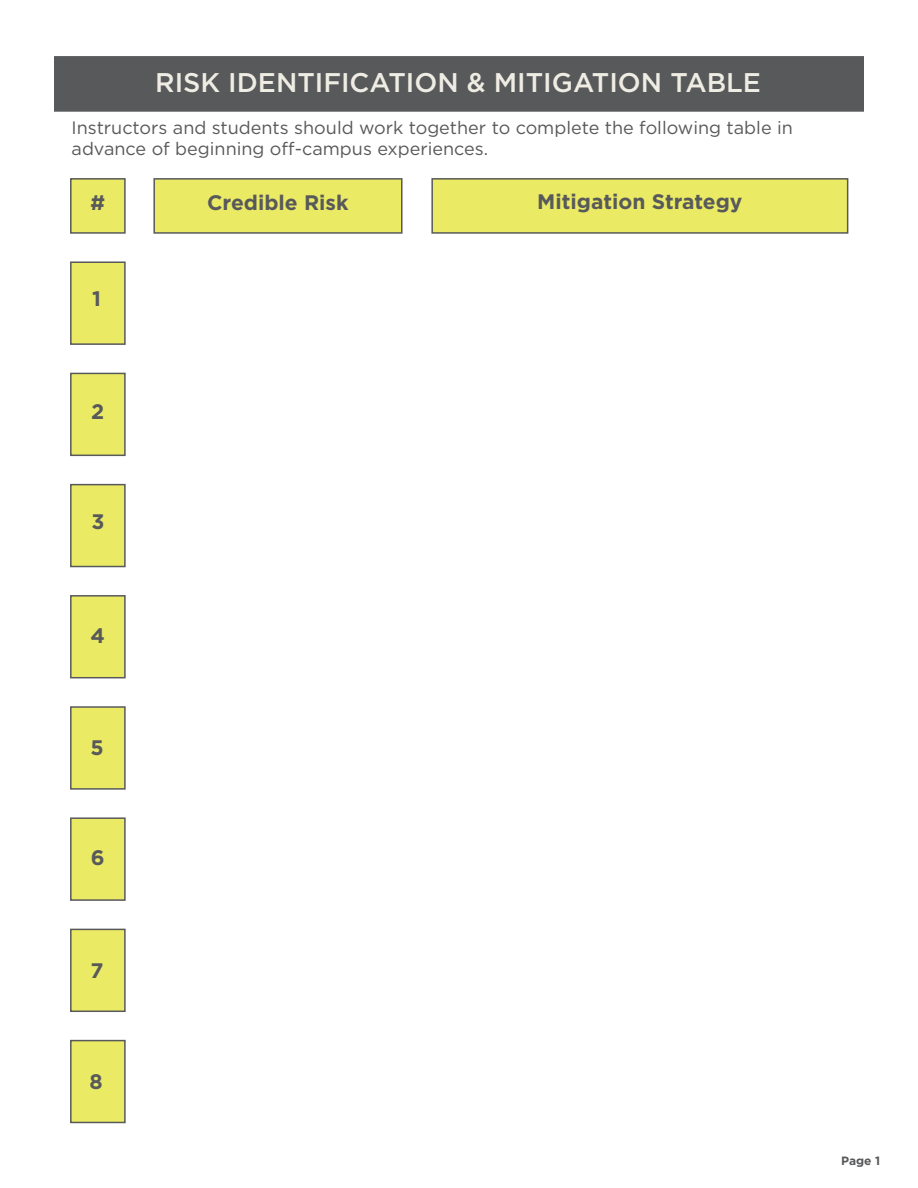
<style>
.page{position:relative;width:918px;height:1188px;background:#fff}
.page>*{position:absolute;margin:0;border:0;box-sizing:border-box;transform-origin:0 0}
.t1{font:500 27px "Gotham";color:#efede3}
.t2{font:700 21px "Gotham";color:#58595b}
.t3{font:18px/21.6px "Gotham";color:#58595b}
.t4{font:700 12px "Gotham";color:#57585b}
</style>
<div class="page">
<div style="left:54px;top:56px;width:810px;height:56px;background:#58595b;border:2px solid #58595b"></div>
<div style="left:70px;top:261px;width:56px;height:84px;background:#ebea64;border:2px solid #58595b"></div>
<div style="left:70px;top:373px;width:56px;height:83px;background:#ebea64;border:2px solid #58595b"></div>
<div style="left:70px;top:484px;width:56px;height:83px;background:#ebea64;border:2px solid #58595b"></div>
<div style="left:70px;top:595px;width:56px;height:83px;background:#ebea64;border:2px solid #58595b"></div>
<div style="left:70px;top:706px;width:56px;height:84px;background:#ebea64;border:2px solid #58595b"></div>
<div style="left:70px;top:817px;width:56px;height:84px;background:#ebea64;border:2px solid #58595b"></div>
<div style="left:70px;top:929px;width:56px;height:83px;background:#ebea64;border:2px solid #58595b"></div>
<div style="left:70px;top:1040px;width:56px;height:83px;background:#ebea64;border:2px solid #58595b"></div>
<div style="left:71px;top:179px;width:54px;height:54px;background:#ebea64"></div>
<div style="left:70px;top:178px;width:56px;height:56px;border:2px solid #58595b"></div>
<div style="left:153px;top:178px;width:250px;height:56px;background:#ebea64;border:2px solid #58595b"></div>
<div style="left:432px;top:179px;width:416px;height:54px;background:#ebea64"></div>
<div style="left:431px;top:178px;width:417px;height:56px;border:2px solid #58595b"></div>
<h1 class="t1" style="left:155px;top:65px;width:607px">RISK IDENTIFICATION &amp; MITIGATION TABLE</h1>
<p class="t3" style="left:72px;top:116px;width:723px">Instructors and students should work together to complete the following table in advance of beginning off-campus experiences.</p>
<p class="t2" style="left:91px;top:189px;width:16px">#</p>
<p class="t2" style="left:207px;top:189px;width:143px">Credible Risk</p>
<p class="t2" style="left:537px;top:188px;width:207px">Mitigation Strategy</p>
<p class="t2" style="left:92px;top:285px;width:10px">1</p>
<p class="t2" style="left:91px;top:397px;width:15px">2</p>
<p class="t2" style="left:92px;top:508px;width:15px">3</p>
<p class="t2" style="left:91px;top:622px;width:16px">4</p>
<p class="t2" style="left:90px;top:734px;width:15px">5</p>
<p class="t2" style="left:91px;top:844px;width:15px">6</p>
<p class="t2" style="left:90px;top:957px;width:14px">7</p>
<p class="t2" style="left:89px;top:1068px;width:15px">8</p>
<p class="t4" style="left:841px;top:1153px;width:41px">Page 1</p>
</div>
